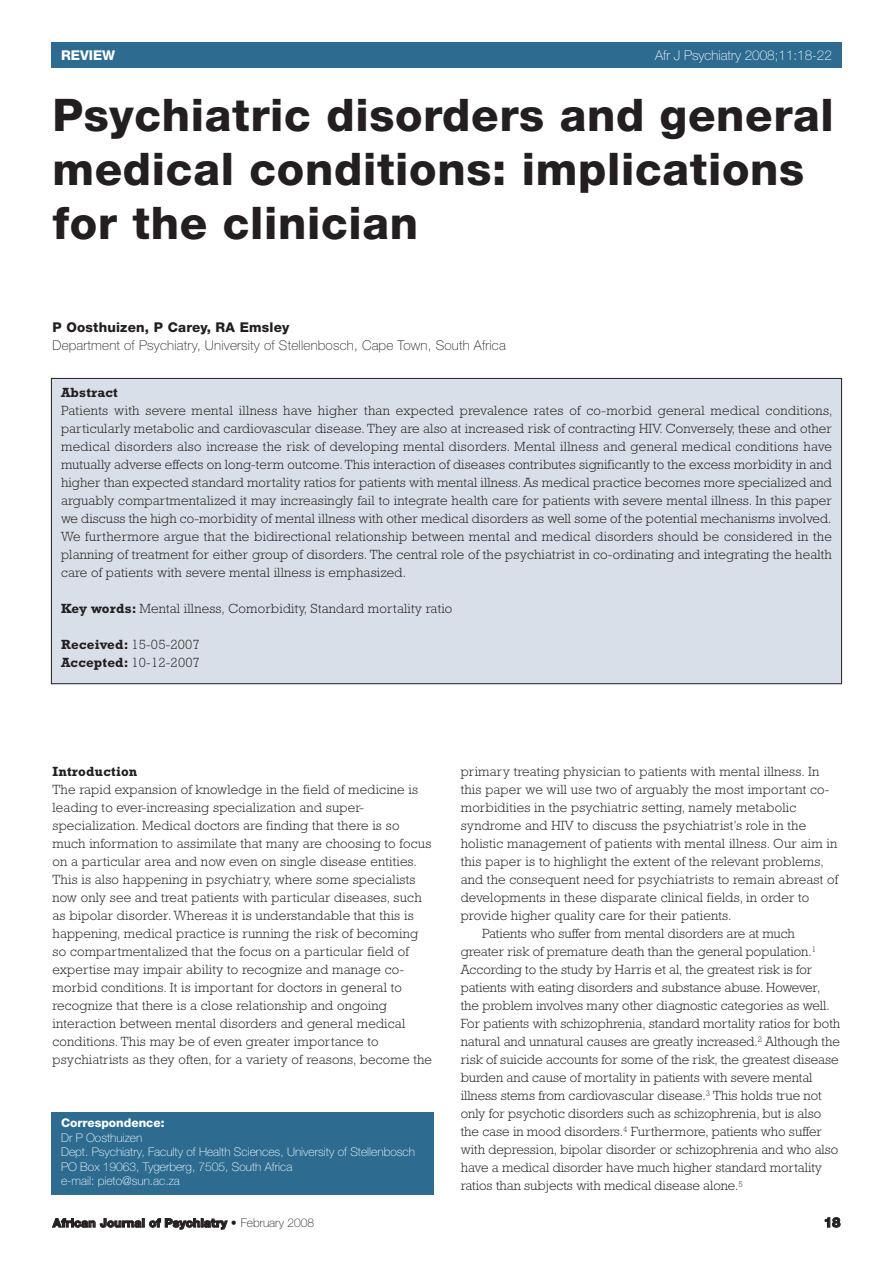
<style>
.page{position:relative;width:893px;height:1263px;background:#fff}
.page>*{position:absolute;margin:0;border:0;box-sizing:border-box;transform-origin:0 0}
.t1{font:800 45px/54px "Helvetica Neue";letter-spacing:.015em;color:#231f20}
.t2{font:300 13.5px/18px "Rockwell";letter-spacing:.015em;color:#231f20}
.t3{font:100 13.5px "Helvetica Neue";letter-spacing:.015em;color:#231f20}
.t4{font:800 13.5px "Helvetica Neue";letter-spacing:.015em;color:#231f20}
.t5{font:100 13.5px "Helvetica Neue";color:#fff}
.t6{font:700 13.5px "Rockwell";letter-spacing:.015em;color:#231f20}
.t7{font:800 13.5px "Helvetica Neue";color:#fff}
.t8{font:100 12px/14.4px "Helvetica Neue";color:#fff}
.t9{font:800 12px "Helvetica Neue";color:#231f20}
.t10{font:800 12px "Helvetica Neue";color:#fff}
.s1{font-weight:700}
.s2{font-weight:100}
</style>
<div class="page">
<div style="left:51px;top:43px;width:791px;height:25px;background:#2d6c90"></div>
<div style="left:51px;top:378px;width:791px;height:306px;background:#d9dfe8"></div>
<div style="left:51px;top:1112px;width:383px;height:83px;background:#2d6c90"></div>
<p class="t7" style="left:61px;top:50px;width:56px">REVIEW</p>
<p class="t5" style="left:655px;top:50px;width:178px">Afr J Psychiatry 2008;11:18-22</p>
<h1 class="t1" style="left:53px;top:92px;width:783px">Psychiatric disorders and general medical conditions: implications for the clinician</h1>
<p class="t4" style="left:53px;top:323px;width:238px">P Oosthuizen, P Carey, RA Emsley</p>
<p class="t3" style="left:53px;top:341px;width:455px">Department of Psychiatry, University of Stellenbosch, Cape Town, South Africa</p>
<p class="t6" style="left:61px;top:388px;width:58px">Abstract</p>
<p class="t2" style="left:61px;top:403px;width:773px;text-align:justify">Patients with severe mental illness have higher than expected prevalence rates of co-morbid general medical conditions, particularly metabolic and cardiovascular disease. They are also at increased risk of contracting HIV. Conversely, these and other medical disorders also increase the risk of developing mental disorders. Mental illness and general medical conditions have mutually adverse effects on long-term outcome. This interaction of diseases contributes significantly to the excess morbidity in and higher than expected standard mortality ratios for patients with mental illness. As medical practice becomes more specialized and arguably compartmentalized it may increasingly fail to integrate health care for patients with severe mental illness. In this paper we discuss the high co-morbidity of mental illness with other medical disorders as well some of the potential mechanisms involved.<br>We furthermore argue that the bidirectional relationship between mental and medical disorders should be considered in the planning of treatment for either group of disorders. The central role of the psychiatrist in co-ordinating and integrating the health care of patients with severe mental illness is emphasized.</p>
<p class="t2" style="left:61px;top:601px;width:393px"><span class="s1">Key words:</span> Mental illness, Comorbidity, Standard mortality ratio</p>
<p class="t2" style="left:61px;top:637px;width:140px"><span class="s1">Received:</span> 15-05-2007<br><span class="s1">Accepted:</span> 10-12-2007</p>
<p class="t6" style="left:53px;top:767px;width:86px">Introduction</p>
<p class="t2" style="left:53px;top:782px;width:381px">The rapid expansion of knowledge in the field of medicine is leading to ever-increasing specialization and super&shy;specialization. Medical doctors are finding that there is so much information to assimilate that many are choosing to focus on a particular area and now even on single disease entities.<br>This is also happening in psychiatry, where some specialists now only see and treat patients with particular diseases, such as bipolar disorder. Whereas it is understandable that this is happening, medical practice is running the risk of becoming so compartmentalized that the focus on a particular field of expertise may impair ability to recognize and manage co&shy;morbid conditions. It is important for doctors in general to recognize that there is a close relationship and ongoing interaction between mental disorders and general medical conditions. This may be of even greater importance to psychiatrists as they often, for a variety of reasons, become the</p>
<p class="t10" style="left:61px;top:1119px;width:105px">Correspondence:</p>
<p class="t8" style="left:61px;top:1131px;width:355px">Dr P Oosthuizen<br>Dept. Psychiatry, Faculty of Health Sciences, University of Stellenbosch PO Box 19063, Tygerberg, 7505, South Africa<br>e-mail: pieto@sun.ac.za</p>
<p class="t2" style="left:461px;top:764px;width:360px">primary treating physician to patients with mental illness. In</p>
<p class="t2" style="left:461px;top:782px;width:370px">this paper we will use two of arguably the most important co-</p>
<p class="t2" style="left:461px;top:800px;width:337px">morbidities in the psychiatric setting, namely metabolic</p>
<p class="t2" style="left:461px;top:818px;width:347px">syndrome and HIV to discuss the psychiatrist’s role in the</p>
<p class="t2" style="left:461px;top:836px;width:378px">holistic management of patients with mental illness. Our aim in</p>
<p class="t2" style="left:461px;top:854px;width:365px">this paper is to highlight the extent of the relevant problems,</p>
<p class="t2" style="left:461px;top:872px;width:379px">and the consequent need for psychiatrists to remain abreast of</p>
<p class="t2" style="left:461px;top:890px;width:350px">developments in these disparate clinical fields, in order to</p>
<p class="t2" style="left:461px;top:908px;width:272px">provide higher quality care for their patients.</p>
<p class="t2" style="left:482px;top:926px;width:314px">Patients who suffer from mental disorders are at much</p>
<p class="t2" style="left:461px;top:944px;width:357px">greater risk of premature death than the general population.<sup>1</sup></p>
<p class="t2" style="left:461px;top:962px;width:353px">According to the study by Harris et al, the greatest risk is for</p>
<p class="t2" style="left:461px;top:980px;width:361px">patients with eating disorders and substance abuse. However,</p>
<p class="t2" style="left:461px;top:998px;width:370px">the problem involves many other diagnostic categories as well.</p>
<p class="t2" style="left:461px;top:1016px;width:381px">For patients with schizophrenia, standard mortality ratios for both</p>
<p class="t2" style="left:461px;top:1034px;width:381px">natural and unnatural causes are greatly increased.<sup>2</sup> Although the</p>
<p class="t2" style="left:461px;top:1052px;width:379px">risk of suicide accounts for some of the risk, the greatest disease</p>
<p class="t2" style="left:461px;top:1070px;width:353px">burden and cause of mortality in patients with severe mental</p>
<p class="t2" style="left:461px;top:1088px;width:362px">illness stems from cardiovascular disease.<sup>3</sup> This holds true not</p>
<p class="t2" style="left:461px;top:1106px;width:362px">only for psychotic disorders such as schizophrenia, but is also</p>
<p class="t2" style="left:461px;top:1124px;width:363px">the case in mood disorders.<sup>4</sup> Furthermore, patients who suffer</p>
<p class="t2" style="left:461px;top:1142px;width:379px">with depression, bipolar disorder or schizophrenia and who also</p>
<p class="t2" style="left:461px;top:1160px;width:363px">have a medical disorder have much higher standard mortality</p>
<p class="t2" style="left:461px;top:1178px;width:284px">ratios than subjects with medical disease alone.<sup>5</sup></p>
<p class="t9" style="left:53px;top:1218px;width:263px">African Journal of Psychiatry • <span class="s2">February 2008</span></p>
<p class="t4" style="left:824px;top:1217px;width:18px">18</p>
</div>
